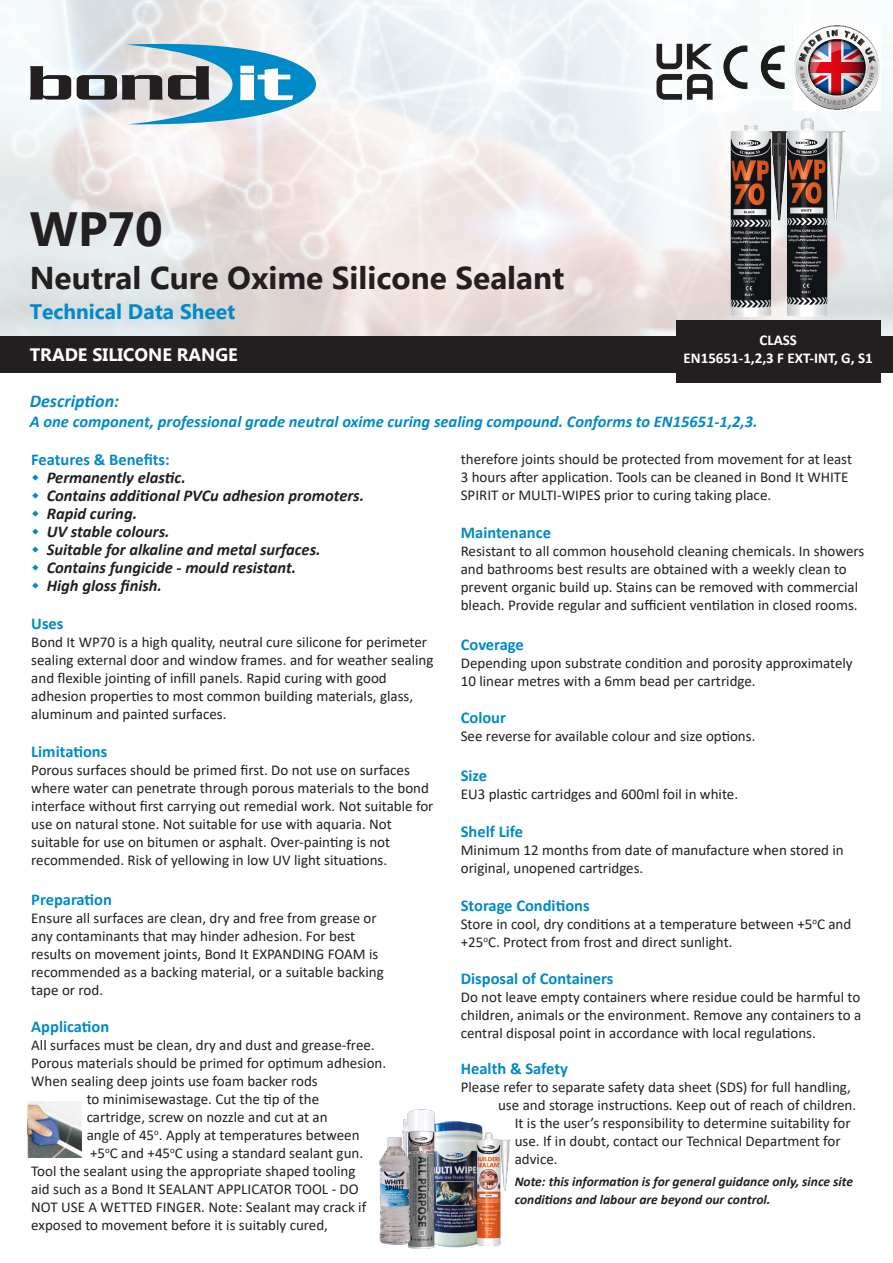
<style>
.page{position:relative;width:893px;height:1263px;background:#fff}
.page>*{position:absolute;margin:0;border:0;box-sizing:border-box;transform-origin:0 0}
.t1{font:700 48px "Myanmar Text";color:#231f20}
.t2{font:700 31.5px "Myanmar Text";color:#231f20}
.t3{font:700 21px "Myanmar Text";color:#008ac7}
.t4{font:700 18px "Myanmar Text";color:#fff}
.t5{font:italic 700 18px "Calibri";color:#008ac7}
.t6{font:italic 700 16.5px "Calibri";color:#231f20}
.t7{font:700 16.5px "Calibri";color:#008ac7}
.t8{font:italic 700 16.5px "Calibri";color:#008ac7}
.t9{font:15px/18px "Calibri";color:#231f20}
.t10{font:700 15px "Calibri";color:#fff}
.t11{font:italic 700 13.5px/18px "Calibri";color:#231f20}
</style>
<div class="page">
<div style="left:0;top:336px;width:893px;height:37px;background:#231f20"></div>
<svg style="left:30px;top:66px;width:41px;height:34px"></svg>
<svg style="left:77px;top:40px;width:241px;height:86px"></svg>
<img style="left:794px;top:25px;width:86px;height:71px">
<img style="left:723px;top:45px;width:62px;height:44px">
<img style="left:647px;top:34px;width:74px;height:74px">
<div style="left:676px;top:321px;width:204px;height:62px;background:#231f20"></div>
<img style="left:27px;top:1101px;width:54px;height:56px">
<img style="left:647px;top:125px;width:48px;height:211px">
<img style="left:695px;top:96px;width:198px;height:240px">
<img style="left:403px;top:1109px;width:67px;height:139px">
<img style="left:470px;top:1123px;width:41px;height:123px">
<img style="left:379px;top:1127px;width:79px;height:122px">
<p class="t1" style="left:30px;top:201px;width:134px">WP70</p>
<p class="t2" style="left:30px;top:259px;width:536px">Neutral Cure Oxime Silicone Sealant</p>
<p class="t3" style="left:30px;top:300px;width:207px">Technical Data Sheet</p>
<p class="t4" style="left:30px;top:345px;width:210px">TRADE SILICONE RANGE</p>
<p class="t10" style="left:759px;top:330px;width:39px">CLASS</p>
<p class="t10" style="left:683px;top:348px;width:191px">EN15651-1,2,3 F EXT-INT, G, S1</p>
<p class="t5" style="left:30px;top:388px;width:91px">Description:</p>
<p class="t8" style="left:30px;top:409px;width:729px">A one component, professional grade neutral oxime curing sealing compound. Conforms to EN15651‐1,2,3.</p>
<p class="t7" style="left:31px;top:448px;width:140px">Features &amp; Benefits:</p>
<p class="t6" style="left:47px;top:466px;width:141px">Permanently elastic.</p>
<p class="t6" style="left:47px;top:484px;width:319px">Contains additional PVCu adhesion promoters.</p>
<p class="t6" style="left:47px;top:502px;width:92px">Rapid curing.</p>
<p class="t6" style="left:47px;top:520px;width:124px">UV stable colours.</p>
<p class="t6" style="left:47px;top:538px;width:275px">Suitable for alkaline and metal surfaces.</p>
<p class="t6" style="left:47px;top:556px;width:251px">Contains fungicide - mould resistant.</p>
<p class="t6" style="left:47px;top:574px;width:117px">High gloss finish.</p>
<p class="t7" style="left:31px;top:612px;width:34px">Uses</p>
<p class="t9" style="left:31px;top:633px;width:404px">Bond It WP70 is a high quality, neutral cure silicone for perimeter sealing external door and window frames. and for weather sealing and flexible jointing of infill panels. Rapid curing with good</p>
<p class="t9" style="left:31px;top:687px;width:383px">adhesion properties to most common building materials, glass, aluminum and painted surfaces.</p>
<p class="t7" style="left:31px;top:740px;width:78px">Limitations</p>
<p class="t9" style="left:31px;top:760px;width:380px">Porous surfaces should be primed first. Do not use on surfaces</p>
<p class="t9" style="left:31px;top:778px;width:399px">where water can penetrate through porous materials to the bond</p>
<p class="t9" style="left:31px;top:796px;width:404px">interface without first carrying out remedial work. Not suitable for</p>
<p class="t9" style="left:31px;top:814px;width:362px">use on natural stone. Not suitable for use with aquaria. Not</p>
<p class="t9" style="left:31px;top:832px;width:360px">suitable for use on bitumen or asphalt. Over-painting is not</p>
<p class="t9" style="left:31px;top:850px;width:357px">recommended. Risk of yellowing in low UV light situations.</p>
<p class="t7" style="left:31px;top:887px;width:82px">Preparation</p>
<p class="t9" style="left:31px;top:908px;width:347px">Ensure all surfaces are clean, dry and free from grease or</p>
<p class="t9" style="left:31px;top:926px;width:325px">any contaminants that may hinder adhesion. For best</p>
<p class="t9" style="left:31px;top:944px;width:349px">results on movement joints, Bond It EXPANDING FOAM is</p>
<p class="t9" style="left:31px;top:962px;width:354px">recommended as a backing material, or a suitable backing</p>
<p class="t9" style="left:31px;top:980px;width:73px">tape or rod.</p>
<p class="t7" style="left:31px;top:1015px;width:80px">Application</p>
<p class="t9" style="left:31px;top:1036px;width:345px">All surfaces must be clean, dry and dust and grease-free.</p>
<p class="t9" style="left:31px;top:1054px;width:356px">Porous materials should be primed for optimum adhesion.</p>
<p class="t9" style="left:31px;top:1072px;width:288px">When sealing deep joints use foam backer rods</p>
<p class="t9" style="left:87px;top:1090px;width:234px">to minimisewastage. Cut the tip of the</p>
<p class="t9" style="left:87px;top:1108px;width:242px">cartridge, screw on nozzle and cut at an</p>
<p class="t9" style="left:87px;top:1126px;width:274px">angle of 45<sup>o</sup>. Apply at temperatures between</p>
<p class="t9" style="left:90px;top:1144px;width:275px">+5<sup>o</sup>C and +45<sup>o</sup>C using a standard sealant gun.</p>
<p class="t9" style="left:31px;top:1162px;width:326px">Tool the sealant using the appropriate shaped tooling</p>
<p class="t9" style="left:31px;top:1180px;width:329px">aid such as a Bond It SEALANT APPLICATOR TOOL - DO</p>
<p class="t9" style="left:31px;top:1198px;width:336px">NOT USE A WETTED FINGER. Note: Sealant may crack if</p>
<p class="t9" style="left:31px;top:1216px;width:298px">exposed to movement before it is suitably cured,</p>
<p class="t9" style="left:461px;top:450px;width:393px">therefore joints should be protected from movement for at least<br>3 hours after application. Tools can be cleaned in Bond It WHITE<br>SPIRIT or MULTI-WIPES prior to curing taking place.</p>
<p class="t7" style="left:461px;top:521px;width:92px">Maintenance</p>
<p class="t9" style="left:461px;top:542px;width:405px">Resistant to all common household cleaning chemicals. In showers</p>
<p class="t9" style="left:461px;top:560px;width:388px">and bathrooms best results are obtained with a weekly clean to</p>
<p class="t9" style="left:461px;top:578px;width:399px">prevent organic build up. Stains can be removed with commercial bleach. Provide regular and sufficient ventilation in closed rooms.</p>
<p class="t7" style="left:461px;top:632px;width:65px">Coverage</p>
<p class="t9" style="left:461px;top:653px;width:393px">Depending upon substrate condition and porosity approximately<br>10 linear metres with a 6mm bead per cartridge.</p>
<p class="t7" style="left:461px;top:706px;width:47px">Colour</p>
<p class="t9" style="left:461px;top:727px;width:296px">See reverse for available colour and size options.</p>
<p class="t7" style="left:461px;top:764px;width:28px">Size</p>
<p class="t9" style="left:461px;top:785px;width:279px">EU3 plastic cartridges and 600ml foil in white.</p>
<p class="t7" style="left:461px;top:820px;width:64px">Shelf Life</p>
<p class="t9" style="left:461px;top:840px;width:385px">Minimum 12 months from date of manufacture when stored in original, unopened cartridges.</p>
<p class="t7" style="left:461px;top:893px;width:130px">Storage Conditions</p>
<p class="t9" style="left:461px;top:914px;width:392px">Store in cool, dry conditions at a temperature between +5<sup>o</sup>C and +25<sup>o</sup>C. Protect from frost and direct sunlight.</p>
<p class="t7" style="left:461px;top:967px;width:154px">Disposal of Containers</p>
<p class="t9" style="left:461px;top:988px;width:401px">Do not leave empty containers where residue could be harmful to</p>
<p class="t9" style="left:461px;top:1006px;width:402px">children, animals or the environment. Remove any containers to a</p>
<p class="t9" style="left:461px;top:1024px;width:357px">central disposal point in accordance with local regulations.</p>
<p class="t7" style="left:461px;top:1057px;width:109px">Health &amp; Safety</p>
<p class="t9" style="left:461px;top:1078px;width:392px">Please refer to separate safety data sheet (SDS) for full handling,</p>
<p class="t9" style="left:515px;top:1096px;width:343px;text-indent:-17px">use and storage instructions. Keep out of reach of children.<br>It is the user’s responsibility to determine suitability for use. If in doubt, contact our Technical Department for advice.</p>
<p class="t11" style="left:515px;top:1172px;width:340px">Note: this information is for general guidance only, since site conditions and labour are beyond our control.</p>
</div>
